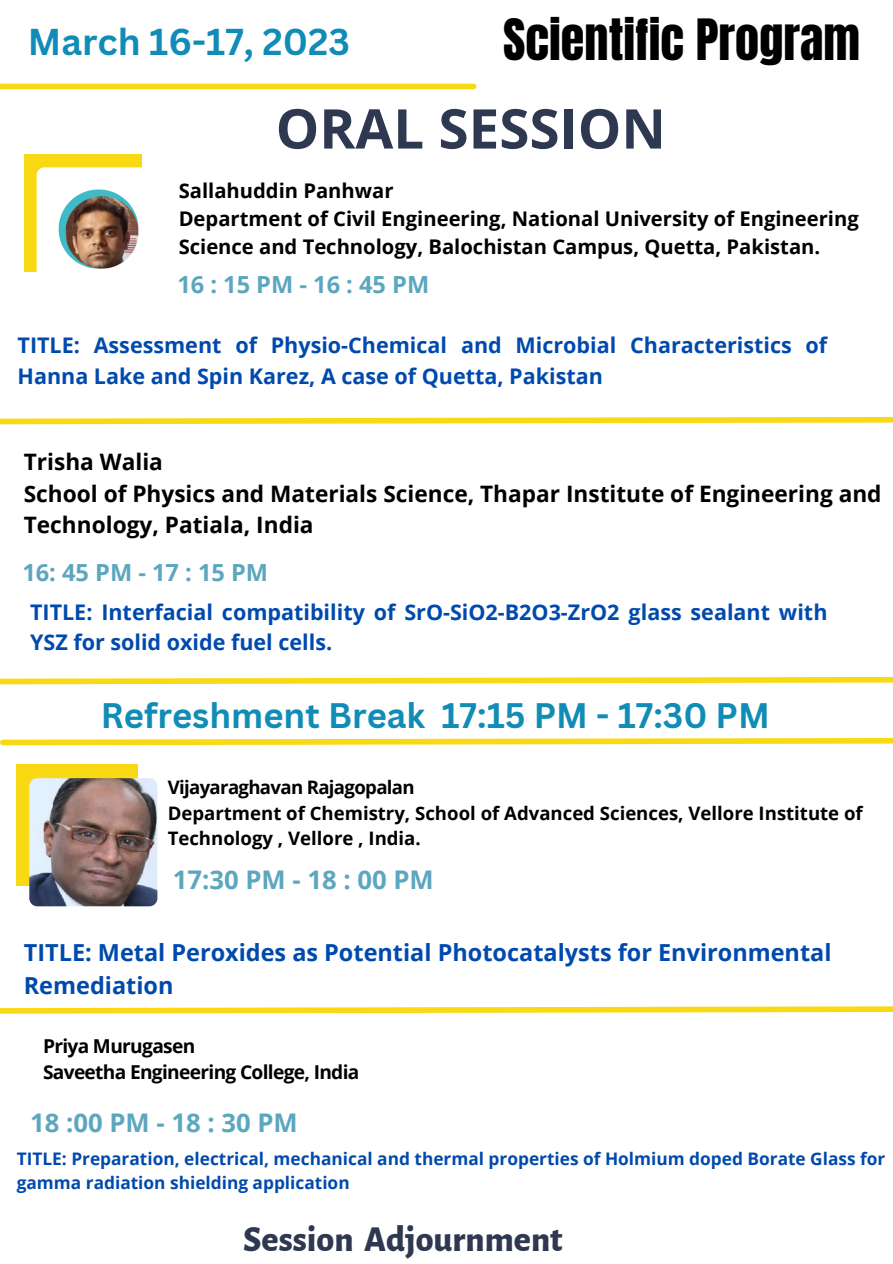
<style>
.page{position:relative;width:893px;height:1264px;background:#fff}
.page>*{position:absolute;margin:0;border:0;box-sizing:border-box;transform-origin:0 0}
.t1{font:700 54.75px "Open Sans";color:#2e3850}
.t2{font:48.45px "Anton";color:#000}
.t3{font:700 36.45px "Canva Sans";color:#108cb6}
.t4{font:800 36px "Alegreya Sans";color:#2e3850}
.t5{font:700 34.5px "Canva Sans";color:#108cb6}
.t6{font:700 25.65px "Open Sans";color:#5ca6bf}
.t7{font:700 23.55px "Open Sans";color:#5ca6bf}
.t8{font:700 23.4px/32.8px "Open Sans";color:#004aad}
.t9{font:700 22.65px/31.5px "Open Sans";color:#000}
.t10{font:700 21.6px/30.2px "Open Sans";color:#004aad}
.t11{font:700 20.25px/28px "Open Sans";color:#000}
.t12{font:700 19.2px/26.2px "Open Sans";letter-spacing:-.035em;color:#000}
.t13{font:700 18.6px/25.5px "Open Sans";color:#000}
.t14{font:700 17.25px/24.2px "Open Sans";color:#004aad}
</style>
<div class="page">
<div style="left:16px;top:764px;width:122px;height:122px;background:#f9d814"></div>
<img style="left:29px;top:778px;width:128px;height:128px;border-radius:8px">
<div style="left:0;top:84px;width:473px;height:5px;background:#f9d814"></div>
<div style="left:24px;top:154px;width:117px;height:117px;background:#f9d814"></div>
<img style="left:37px;top:167px;width:123px;height:124px;border-radius:8px">
<svg style="left:0;top:416px;width:892px;height:9px"></svg>
<svg style="left:0;top:676px;width:892px;height:9px"></svg>
<svg style="left:0;top:738px;width:892px;height:8px"></svg>
<svg style="left:0;top:1006px;width:892px;height:8px"></svg>
<h3 class="t3" style="left:28px;top:16px;width:323px">March 16-17, 2023</h3>
<h2 class="t2" style="left:503px;top:5px;width:358px">Scientific Program</h2>
<h1 class="t1" style="left:276px;top:90px;width:391px">ORAL SESSION</h1>
<p class="t11" style="left:179px;top:176px;width:681px">Sallahuddin Panhwar<br>Department of Civil Engineering, National University of Engineering<br>Science and Technology, Balochistan Campus, Quetta, Pakistan.</p>
<p class="t7" style="left:177px;top:268px;width:253px">16:15PM-16:45PM</p>
<p class="t10" style="left:18px;top:330px;width:811px">TITLE: Assessment of Physio-Chemical and Microbial Characteristics of<br>Hanna Lake and Spin Karez, A case of Quetta, Pakistan</p>
<p class="t9" style="left:24px;top:445px;width:859px">Trisha Walia<br>School of Physics and Materials Science, Thapar Institute of Engineering and<br>Technology, Patiala, India</p>
<p class="t7" style="left:22px;top:556px;width:247px">16: 45 PM - 17 : 15 PM</p>
<p class="t10" style="left:30px;top:597px;width:798px">TITLE: Interfacial compatibility of SrO-SiO2-B2O3-ZrO2 glass sealant with<br>YSZ for solid oxide fuel cells.</p>
<h3 class="t5" style="left:101px;top:691px;width:670px">Refreshment Break 17:15 PM - 17:30 PM</h3>
<p class="t13" style="left:168px;top:774px;width:696px">Vijayaraghavan Rajagopalan<br>Department of Chemistry, School of Advanced Sciences, Vellore Institute of<br>Technology , Vellore , India.</p>
<p class="t6" style="left:173px;top:861px;width:262px">17:30 PM - 18 : 00 PM</p>
<p class="t8" style="left:24px;top:935px;width:809px">TITLE: Metal Peroxides as Potential Photocatalysts for Environmental<br>Remediation</p>
<p class="t12" style="left:43px;top:1032px;width:318px">Priya Murugasen<br>Saveetha Engineering College, India</p>
<p class="t6" style="left:30px;top:1104px;width:269px">18 :00 PM - 18 : 30 PM</p>
<p class="t14" style="left:17px;top:1146px;width:870px">TITLE: Preparation, electrical, mechanical and thermal properties of Holmium doped Borate Glass for gamma radiation shielding application</p>
<h3 class="t4" style="left:243px;top:1222px;width:321px">Session Adjournment</h3>
</div>
